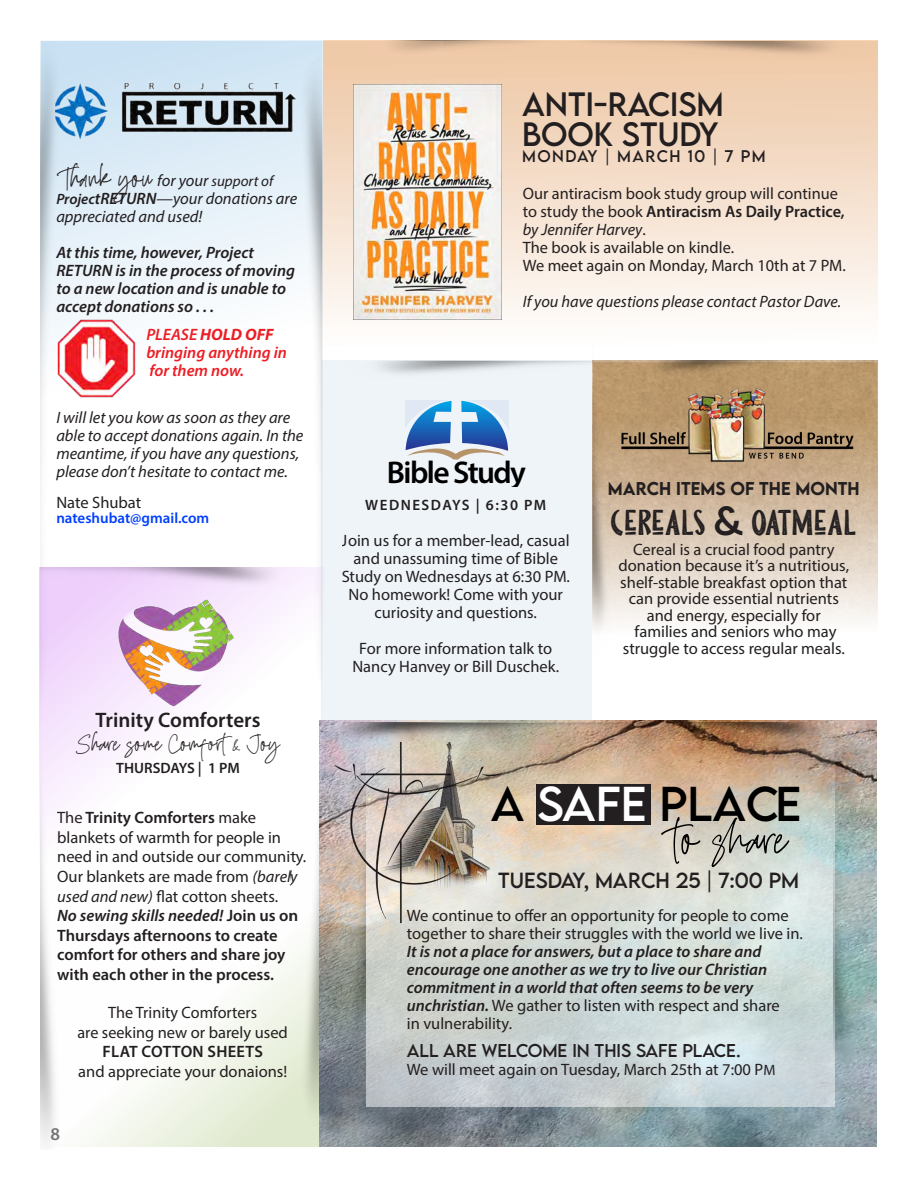
<style>
.page{position:relative;width:918px;height:1188px;background:#fff}
.page>*{position:absolute;margin:0;border:0;box-sizing:border-box;transform-origin:0 0}
.t1{font:43.5px "LEMONMILK";color:#000}
.t2{font:36px "Pine Forest Personal Use";color:#231f20;scale:1.1 1}
.t3{font:600 31.5px "Myriad Pro";letter-spacing:-.05em;color:#000}
.t4{font:30px "LEMONMILK";color:#231f20}
.t5{font:600 21px "Myriad Pro";color:#231f20}
.t6{font:19.5px "LEMONMILK";color:#231f20}
.t7{font:19.5px "Alistonde";color:#231f20}
.t8{font:600 18px "Myriad Pro";color:#76787b}
.t9{font:16.5px/18px "Myriad Pro";color:#231f20;text-align:center}
.t10{font:italic 600 16.5px/18px "Myriad Pro";color:#231f20}
.t11{font:600 16.5px/19.5px "Myriad Pro";color:#231f20}
.t12{font:italic 16.5px/18px "Myriad Pro";color:#231f20}
.t13{font:16.5px "LEMONMILK";color:#231f20}
.t14{font:italic 600 16.5px "Myriad Pro";color:#ed1d24}
.t15{font:500 16.5px "LEMONMILK";color:#231f20}
.t16{font:600 16.5px "Myriad Pro";letter-spacing:.02em;color:#231f20}
.t17{font:italic 700 16.5px "Myriad Pro";color:#ed1d24}
.t18{font:italic 15px "Myriad Pro";color:#231f20}
.t19{font:600 15px "Myriad Pro";color:#003fff}
.t20{font:15px "LEMONMILK";letter-spacing:.1em;color:#231f20}
.t21{font:600 15px "Myriad Pro";letter-spacing:.1em;color:#231f20}
.t22{font:600 15px "Myriad Pro";color:#231f20}
.s1{font-family:"Alistonde";font-style:normal;font-size:24px}
.s2{font-size:16.5px}
.s3{font-weight:600;font-size:15px}
.s4{font-weight:600}
.s5{font-weight:400}
.s6{font-weight:400;font-style:italic}
.s7{font-style:italic}
.s8{font-family:"LEMONMILK"}
.s9{color:#fff}
.s10{font-weight:400;font-style:normal}
.s11{font-size:15px}
</style>
<div class="page">
<svg style="left:40px;top:567px;width:250px;height:343px"></svg>
<svg style="left:70px;top:841px;width:220px;height:306px"></svg>
<div style="left:322px;top:361px;width:270px;height:360px;background:#eff4f9"></div>
<img style="left:70px;top:567px;width:220px;height:29px">
<img style="left:117px;top:600px;width:117px;height:107px">
<svg style="left:406px;top:401px;width:102px;height:59px"></svg>
<img style="left:291px;top:567px;width:32px;height:580px">
<svg style="left:40px;top:40px;width:283px;height:527px"></svg>
<img style="left:70px;top:83px;width:230px;height:61px">
<svg style="left:617px;top:385px;width:260px;height:110px;background:#c5a887"></svg>
<img style="left:618px;top:386px;width:239px;height:78px">
<img style="left:660px;top:363px;width:218px;height:22px">
<img style="left:320px;top:720px;width:557px;height:427px">
<svg style="left:366px;top:749px;width:468px;height:358px;background:#cfd1cb"></svg>
<img style="left:332px;top:749px;width:174px;height:177px">
<img style="left:834px;top:851px;width:29px;height:279px">
<img style="left:336px;top:844px;width:30px;height:280px">
<div style="left:536px;top:785px;width:114px;height:40px;background:#231f20"></div>
<svg style="left:661px;top:817px;width:128px;height:50px;background:#bdbcb2"></svg>
<div style="left:323px;top:41px;width:555px;height:306px;background:linear-gradient(to bottom,#ecc4a2,#fefdfc)"></div>
<img style="left:444px;top:41px;width:434px;height:24px">
<img style="left:321px;top:360px;width:339px;height:25px">
<img style="left:354px;top:85px;width:148px;height:235px">
<img style="left:332px;top:723px;width:531px;height:26px">
<img style="left:70px;top:314px;width:68px;height:86px">
<img style="left:323px;top:723px;width:339px;height:24px">
<img style="left:592px;top:342px;width:25px;height:294px">
<img style="left:41px;top:41px;width:29px;height:1106px">
<p class="t18" style="left:56px;top:172px;width:218px"><span class="s1">Thank you</span> <span class="s2">for your</span> support of</p>
<p class="t12" style="left:56px;top:189px;width:242px"><span class="s3">Projec</span><span class="s4">tRETURN</span>—your donations are</p>
<p class="t12" style="left:56px;top:207px;width:148px">appreciated and used!</p>
<p class="t10" style="left:56px;top:243px;width:240px">At this time, however, Project<br>RETURN is in the process of moving to a new location and is unable to accept donations so . . .</p>
<p class="t17" style="left:146px;top:324px;width:129px"><span class="s4">PLEASE</span> HOLD OFF</p>
<p class="t14" style="left:146px;top:342px;width:142px">bringing anything in</p>
<p class="t14" style="left:149px;top:360px;width:96px">for them now.</p>
<p class="t12" style="left:56px;top:408px;width:249px">I will let you kow as soon as they are able to accept donations again. In the meantime, if you have any questions, please don’t hesitate to contact me.</p>
<p class="t9" style="left:56px;top:494px;width:86px">Nate Shubat</p>
<p class="t19" style="left:56px;top:509px;width:155px">nateshubat@gmail.com</p>
<p class="t5" style="left:96px;top:706px;width:166px">Trinity Comforters</p>
<p class="t7" style="left:76px;top:732px;width:206px">Share some Comfort&amp; Joy</p>
<p class="t22" style="left:116px;top:758px;width:125px">THURSDAYS | 1 PM</p>
<p class="t11" style="left:57px;top:808px;width:251px"><span class="s5">The</span> Trinity Comforters <span class="s5">make blankets of warmth for people in need in and outside our community.<br>Our blankets are made from</span> <span class="s6">(barely used and new)</span> <span class="s5">flat cotton sheets.<br></span><span class="s7">No sewing skills needed!</span> Join us on<br>Thursdays afternoons to create comfort for others and share joy with each other in the process.</p>
<p class="t9" style="left:78px;top:1003px;width:212px;line-height:19.5px">The Trinity Comforters<br>are seeking new or barely used</p>
<p class="t16" style="left:102px;top:1041px;width:162px">FLAT COTTON SHEETS</p>
<p class="t9" style="left:78px;top:1062px;width:210px">and appreciate your donaions!</p>
<p class="t8" style="left:50px;top:1122px;width:11px">8</p>
<p class="t4" style="left:522px;top:84px;width:22px">ANT</p>
<p class="t4" style="left:586px;top:84px;width:43px">I-RAC</p>
<p class="t4" style="left:670px;top:84px;width:55px">ISM</p>
<p class="t4" style="left:522px;top:114px;width:198px">BOOK STUDY</p>
<p class="t20" style="left:522px;top:146px;width:124px">MONDAY | MARCH</p>
<p class="t20" style="left:688px;top:146px;width:79px">10 | 7 PM</p>
<p class="t9" style="left:523px;top:185px;width:324px;text-align:left">Our antiracism book study group will continue to study the book <span class="s4">Antiracism As Daily Practice, </span><span class="s7">by Jennifer Harvey</span>.</p>
<p class="t9" style="left:523px;top:239px;width:213px">The book is available on kindle.</p>
<p class="t9" style="left:523px;top:257px;width:324px">We meet again on Monday, March 10th at 7 PM.</p>
<p class="t12" style="left:523px;top:293px;width:320px">If you have questions please contact Pastor Dave.</p>
<h3 class="t3" style="left:387px;top:453px;width:141px">Bible Study</h3>
<p class="t21" style="left:365px;top:495px;width:182px">WEDNESDAYS | 6:30 PM</p>
<p class="t9" style="left:342px;top:531px;width:230px">Join us for a member-lead, casual and unassuming time of Bible<br>Study on Wednesdays at 6:30 PM.<br>No homework! Come with your curiosity and questions.</p>
<p class="t9" style="left:352px;top:639px;width:208px">For more information talk to<br>Nancy Hanvey or Bill Duschek.</p>
<p class="t15" style="left:608px;top:478px;width:253px">MARCH ITEMS OF THE MONTH</p>
<p class="t2" style="left:611px;top:502px;width:225px">CEREALS <span class="s8">&amp;</span> OATMEAL</p>
<p class="t9" style="left:619px;top:541px;width:232px;line-height:16.5px">Cereal is a crucial food pantry donation because it’s a nutritious, shelf-stable breakfast option that</p>
<p class="t9" style="left:629px;top:590px;width:212px">can provide essential nutrients</p>
<p class="t9" style="left:647px;top:606px;width:175px">and energy, especially for</p>
<p class="t9" style="left:623px;top:623px;width:224px;line-height:16.5px">families and seniors who may struggle to access regular meals.</p>
<h1 class="t1" style="left:491px;top:776px;width:312px">A <span class="s9">SAFE</span> PLACE</h1>
<p class="t6" style="left:498px;top:868px;width:302px">TU ESDAY, MARCH 25 | 7:00 PM</p>
<p class="t9" style="left:407px;top:906px;width:398px;text-align:left">We continue to offer an opportunity for people to come together to share their struggles with the world we live in.</p>
<p class="t10" style="left:407px;top:942px;width:375px">It is not a place for answers, but a place to share and encourage one another as we try to live our Christian commitment in a world that often seems to be very unchristian. <span class="s10">We gather to listen with respect and share</span></p>
<p class="t9" style="left:407px;top:1014px;width:107px">in vulnerability.</p>
<p class="t13" style="left:407px;top:1040px;width:335px">ALL ARE WELCOM E IN THIS SAFE PLACE.</p>
<p class="t9" style="left:407px;top:1060px;width:370px">We will meet again on Tuesday, March 25th at 7:00 P<span class="s11">M</span></p>
</div>
